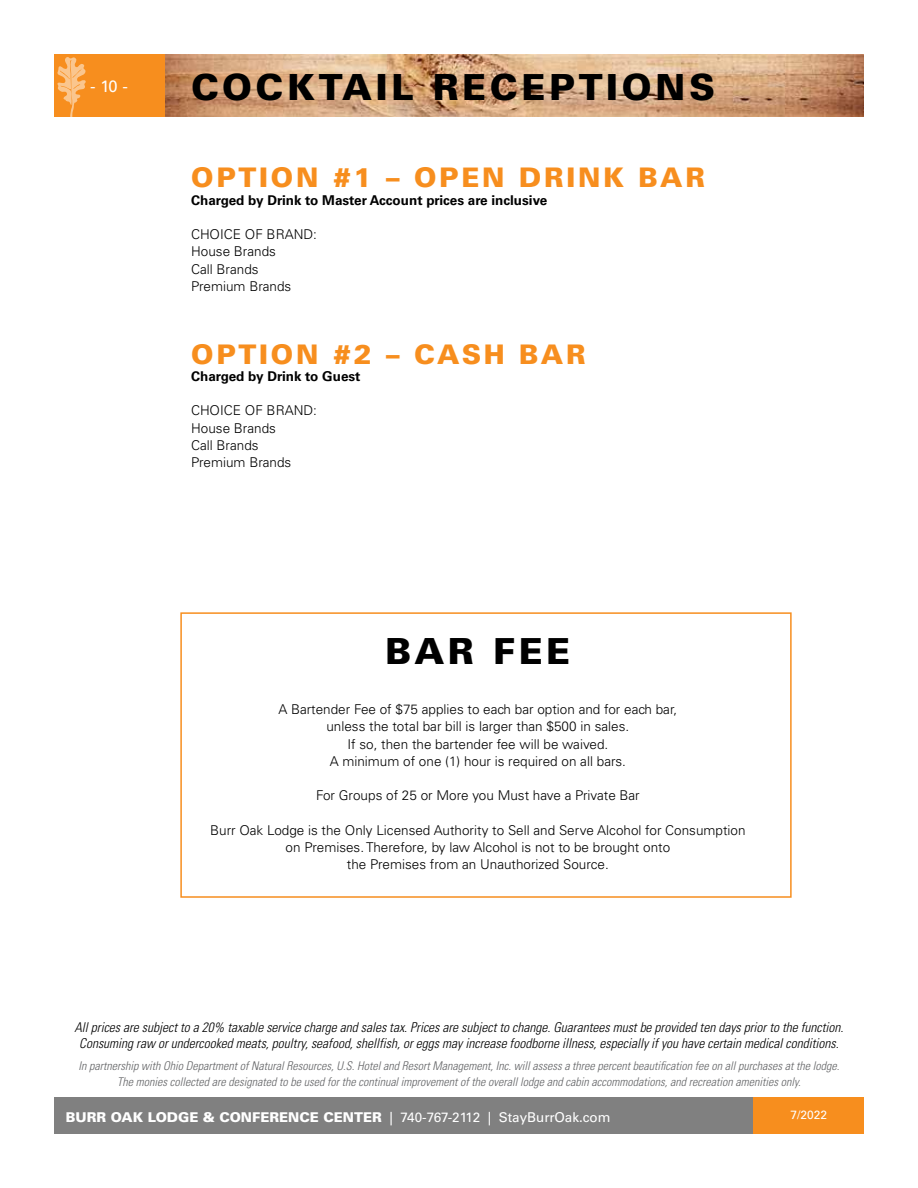
<style>
.page{position:relative;width:918px;height:1188px;background:#fff}
.page>*{position:absolute;margin:0;border:0;box-sizing:border-box;transform-origin:0 0}
.t1{font:900 36px "Univers LT Std";letter-spacing:.1em;color:#000}
.t2{font:900 27px "Univers LT Std";letter-spacing:.1em;color:#f78e1e}
.t3{font:16.5px "Univers LT Std";color:#fff}
.t4{font:300 13.5px/17.2px "Univers LT Std";color:#000}
.t5{font:italic 300 condensed 13.5px/16.2px "Univers LT Std";color:#000;text-align:center}
.t6{font:700 13.5px "Univers LT Std";color:#000}
.t7{font:900 13.5px "Univers LT Std";color:#fff}
.t8{font:italic 300 condensed 12px/16.2px "Univers LT Std";color:#636466;text-align:center}
.t9{font:12px "Univers LT Std";color:#fff}
.s1{font-weight:400}
</style>
<div class="page">
<div style="left:54px;top:1097px;width:700px;height:37px;background:#808080"></div>
<img style="left:164px;top:54px;width:700px;height:63px">
<div style="left:54px;top:54px;width:110px;height:63px;background:#f78e1e"></div>
<div style="left:754px;top:1097px;width:110px;height:37px;background:#f78e1e"></div>
<svg style="left:57px;top:57px;width:29px;height:60px"></svg>
<div style="left:180px;top:612px;width:612px;height:286px;border:2px solid #f78e1e"></div>
<p class="t3" style="left:90px;top:76px;width:39px">- 10 -</p>
<h1 class="t1" style="left:191px;top:64px;width:525px">COCKTAIL RECEPTIONS</h1>
<h2 class="t2" style="left:191px;top:161px;width:515px">OPTION #1 – OPEN DRINK BAR</h2>
<p class="t6" style="left:191px;top:192px;width:358px">Charged by Drink to Master Account prices are inclusive</p>
<p class="t4" style="left:191px;top:226px;width:127px">CHOICE OF BRAND:<br>House Brands<br>Call Brands<br>Premium Brands</p>
<h2 class="t2" style="left:191px;top:337px;width:396px">OPTION #2 – CASH BAR</h2>
<p class="t6" style="left:191px;top:368px;width:171px">Charged by Drink to Guest</p>
<p class="t4" style="left:191px;top:402px;width:127px">CHOICE OF BRAND:<br>House Brands<br>Call Brands<br>Premium Brands</p>
<h1 class="t1" style="left:385px;top:629px;width:186px">BAR FEE</h1>
<p class="t4" style="left:279px;top:701px;width:400px;text-align:center">A Bartender Fee of $75 applies to each bar option and for each bar, unless the total bar bill is larger than $500 in sales.<br>If so, then the bartender fee will be waived.<br>A minimum of one (1) hour is required on all bars.</p>
<p class="t4" style="left:316px;top:787px;width:325px">For Groups of 25 or More you Must have a Private Bar</p>
<p class="t4" style="left:210px;top:821px;width:537px;text-align:center">Burr Oak Lodge is the Only Licensed Authority to Sell and Serve Alcohol for Consumption on Premises. Therefore, by law Alcohol is not to be brought onto<br>the Premises from an Unauthorized Source.</p>
<p class="t5" style="left:74px;top:1019px;width:771px">All prices are subject to a 20% taxable service charge and sales tax. Prices are subject to change. Guarantees must be provided ten days prior to the function.<br>Consuming raw or undercooked meats, poultry, seafood, shellfish, or eggs may increase foodborne illness, especially if you have certain medical conditions.</p>
<p class="t8" style="left:79px;top:1057px;width:762px">In partnership with Ohio Department of Natural Resources, U.S. Hotel and Resort Management, Inc. will assess a three percent beautification fee on all purchases at the lodge.<br>The monies collected are designated to be used for the continual improvement of the overall lodge and cabin accommodations, and recreation amenities only.</p>
<p class="t7" style="left:66px;top:1108px;width:546px">BURR OAK LODGE &amp; CONFERENCE CENTER <span class="s1">| 740-767-2112 | StayBurrOak.com</span></p>
<p class="t9" style="left:791px;top:1108px;width:38px">7/2022</p>
</div>
